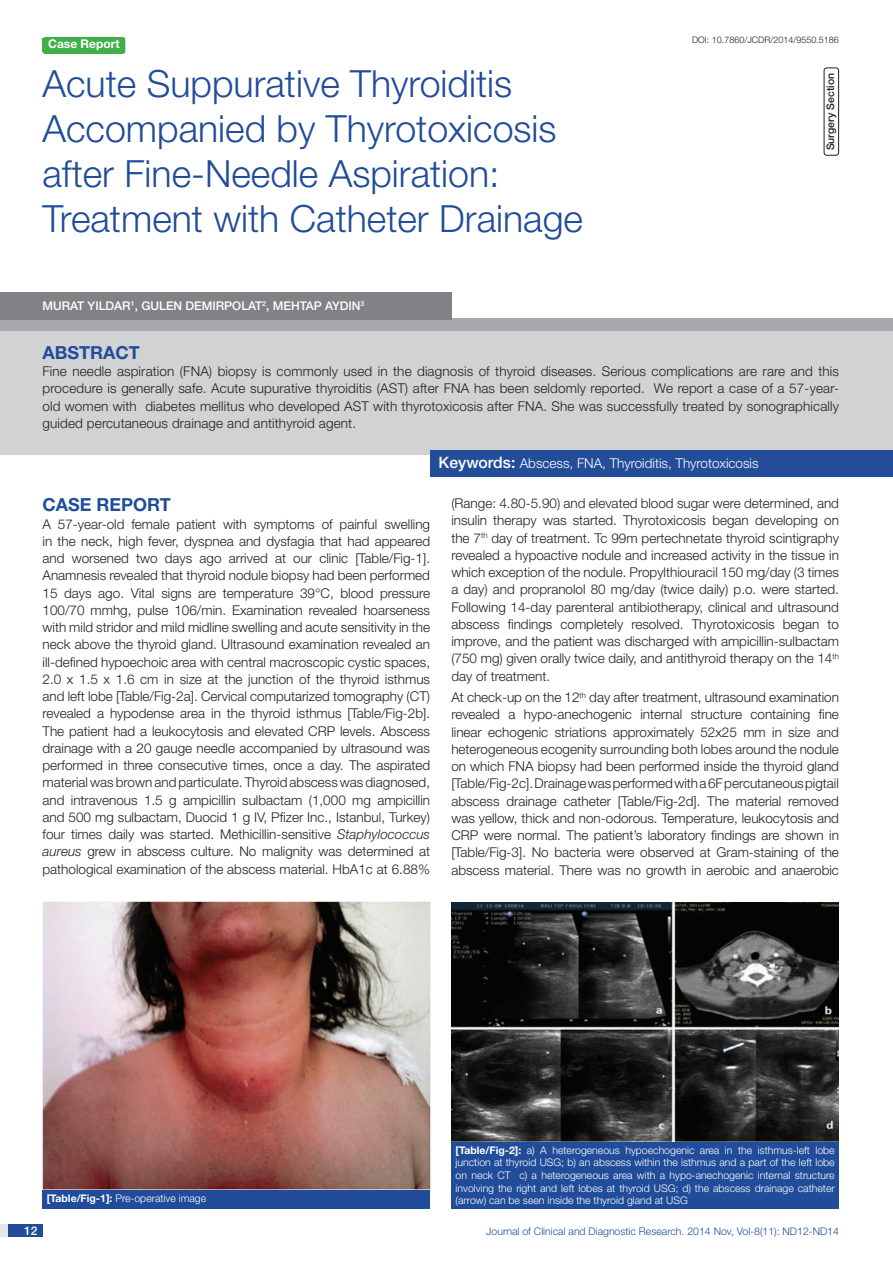
<style>
.page{position:relative;width:893px;height:1263px;background:#fff}
.page>*{position:absolute;margin:0;border:0;box-sizing:border-box;transform-origin:0 0}
.t1{font:300 37.5px/45px "Helvetica Neue";color:#214c99}
.Heading{font:700 18px "Helvetica Neue";color:#214c99}
.Abstract_head{font:700 18px "Helvetica Neue";color:#214c99}
.Body_text{font:300 13.5px/17.2px "Helvetica Neue";color:#231f20;text-align:justify}
.t2{font:300 13.5px "Helvetica Neue";color:#fff}
.Author{font:500 12px "Helvetica Neue";color:#fff}
.t3{font:700 12px "Helvetica Neue";color:#fff}
.Table_text{font:300 10.5px/12.6px "Helvetica Neue";color:#fff;text-align:justify}
.t4{font:300 10.5px "Helvetica Neue";color:#214c99}
.t5{font:500 10.5px "Helvetica Neue";color:#231f20}
.DOI{font:300 9px "Helvetica Neue";color:#231f20}
.s1{color:#244d99}
.s2{font-weight:500;font-size:15.75px}
.s3{font-style:italic}
.s4{font-weight:700}
</style>
<div class="page">
<div style="left:0;top:1224px;width:43px;height:13px;background:#e6e7e9"></div>
<div style="left:8px;top:1224px;width:35px;height:13px;background:#214c99"></div>
<div style="left:43px;top:37px;width:82px;height:17px;background:#40ae49;border-radius:3px"></div>
<div style="left:0;top:331px;width:893px;height:124px;background:#d1d2d4"></div>
<div style="left:0;top:319px;width:893px;height:12px;background:#a8a9ad"></div>
<div style="left:430px;top:450px;width:463px;height:27px;background:#244d99"></div>
<div style="left:0;top:293px;width:451px;height:27px;background:#808285"></div>
<div style="left:824px;top:67px;width:15px;height:89px;border:1px solid #231f20;border-radius:3px"></div>
<div style="left:43px;top:1187px;width:387px;height:22px;background:#214c99"></div>
<img style="left:43px;top:901px;width:387px;height:288px">
<div style="left:451px;top:1141px;width:388px;height:68px;background:#214c99"></div>
<img style="left:451px;top:903px;width:388px;height:238px">
<p class="t3" style="left:48px;top:37px;width:73px">Case Report</p>
<p class="t1" style="left:43px;top:60px;width:542px">Acute Suppurative Thyroiditis<br>Accompanied by Thyrotoxicosis after Fine-Needle Aspiration:<br>Treatment with Catheter Drainage</p>
<p class="Author" style="left:43px;top:299px;width:323px">MURAT YILDAR<sup>1</sup>, GULEN DEMIRPOLAT<sup>2</sup>, MEHTAP AYDIN<sup>3</sup></p>
<p class="DOI" style="left:692px;top:35px;width:148px">DOI: 10.7860/JCDR/2014/9550.5186</p>
<p class="t5" style="left:824px;top:150px;width:79px;rotate:-90deg">SURGERY SECTION</p>
<p class="Abstract_head" style="left:43px;top:341px;width:98px">ABST<span class="s1">RAC</span>T</p>
<p class="Body_text" style="left:43px;top:362px;width:798px">Fine needle aspiration (FNA) biopsy is commonly used in the diagnosis of thyroid diseases. Serious complications are rare and this procedure is generally safe. Acute supurative thyroiditis (AST) after FNA has been seldomly reported. We report a case of a 57-year&shy;old women with diabetes mellitus who developed AST with thyrotoxicosis after FNA. She was successfully treated by sonographically guided percutaneous drainage and antithyroid agent.</p>
<p class="t2" style="left:439px;top:455px;width:321px"><span class="s2">KEYWORDS:</span> Abscess, FNA, Thyroiditis, Thyrotoxicosis</p>
<p class="Heading" style="left:43px;top:494px;width:130px">Case report</p>
<p class="Body_text" style="left:43px;top:515px;width:389px">A 57-year-old female patient with symptoms of painful swelling in the neck, high fever, dyspnea and dysfagia that had appeared and worsened two days ago arrived at our clinic [Table/Fig-1].<br>Anamnesis revealed that thyroid nodule biopsy had been performed 15 days ago. Vital signs are temperature 39°C, blood pressure 100/70 mmhg, pulse 106/min. Examination revealed hoarseness with mild stridor and mild midline swelling and acute sensitivity in the neck above the thyroid gland. Ultrasound examination revealed an ill-defined hypoechoic area with central macroscopic cystic spaces, 2.0 x 1.5 x 1.6 cm in size at the junction of the thyroid isthmus and left lobe [Table/Fig-2a]. Cervical computarized tomography (CT) revealed a hypodense area in the thyroid isthmus [Table/Fig-2b].<br>The patient had a leukocytosis and elevated CRP levels. Abscess drainage with a 20 gauge needle accompanied by ultrasound was performed in three consecutive times, once a day. The aspirated material was brown and particulate. Thyroid abscess was diagnosed, and intravenous 1.5 g ampicillin sulbactam (1,000 mg ampicillin and 500 mg sulbactam, Duocid 1 g IV, Pfizer Inc., Istanbul, Turkey) four times daily was started. Methicillin-sensitive <span class="s3">Staphylococcus aureus</span> grew in abscess culture. No malignity was determined at pathological examination of the abscess material. HbA1c at 6.88%</p>
<p class="Body_text" style="left:451px;top:494px;width:389px">(Range: 4.80-5.90) and elevated blood sugar were determined, and insulin therapy was started. Thyrotoxicosis began developing on the 7<sup>th</sup> day of treatment. Tc 99m pertechnetate thyroid scintigraphy revealed a hypoactive nodule and increased activity in the tissue in which exception of the nodule. Propylthiouracil 150 mg/day (3 times a day) and propranolol 80 mg/day (twice daily) p.o. were started.<br>Following 14-day parenteral antibiotherapy, clinical and ultrasound abscess findings completely resolved. Thyrotoxicosis began to improve, and the patient was discharged with ampicillin-sulbactam (750 mg) given orally twice daily, and antithyroid therapy on the 14<sup>th </sup>day of treatment.</p>
<p class="Body_text" style="left:451px;top:688px;width:389px">At check-up on the 12<sup>th</sup> day after treatment, ultrasound examination revealed a hypo-anechogenic internal structure containing fine linear echogenic striations approximately 52x25 mm in size and heterogeneous ecogenity surrounding both lobes around the nodule on which FNA biopsy had been performed inside the thyroid gland [Table/Fig-2c]. Drainage was performed with a 6F percutaneous pigtail abscess drainage catheter [Table/Fig-2d]. The material removed was yellow, thick and non-odorous. Temperature, leukocytosis and CRP were normal. The patient’s laboratory findings are shown in [Table/Fig-3]. No bacteria were observed at Gram-staining of the abscess material. There was no growth in aerobic and anaerobic</p>
<p class="Table_text" style="left:47px;top:1192px;width:161px"><span class="s4">[Table/Fig-1]:</span> Pre-operative image</p>
<p class="Table_text" style="left:456px;top:1143px;width:381px"><span class="s4">[Table/Fig-2]:</span> a) A heterogeneous hypoechogenic area in the isthmus-left lobe junction at thyroid USG; b) an abscess within the isthmus and a part of the left lobe on neck CT c) a heterogeneous area with a hypo-anechogenic internal structure involving the right and left lobes at thyroid USG; d) the abscess drainage catheter (arrow) can be seen inside the thyroid gland at USG</p>
<p class="Author" style="left:24px;top:1223px;width:15px">12</p>
<p class="t4" style="left:486px;top:1225px;width:354px">Journal of Clinical and Diagnostic Research. 2014 Nov, Vol-8(11): ND12-ND14</p>
</div>
